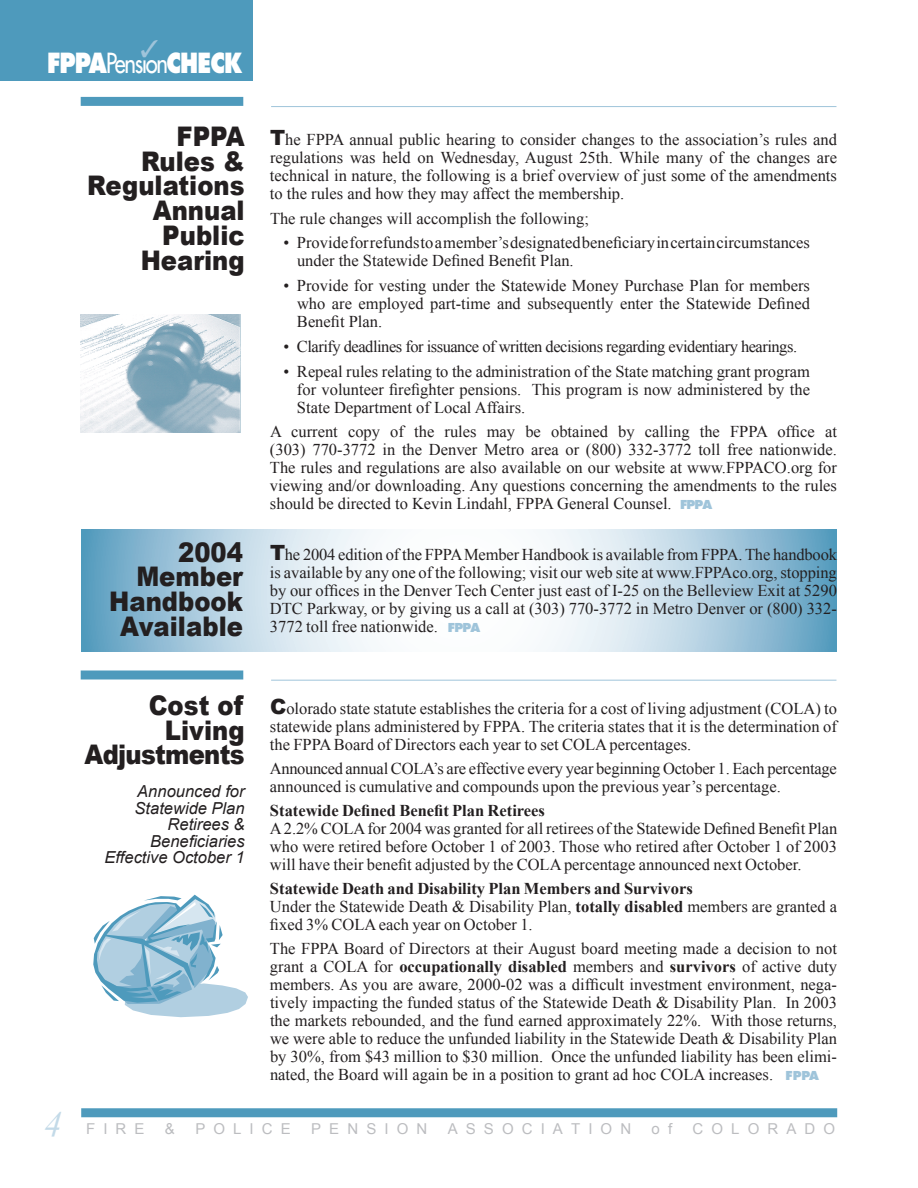
<style>
.page{position:relative;width:918px;height:1188px;background:#fff}
.page>*{position:absolute;margin:0;border:0;box-sizing:border-box;transform-origin:0 0}
.t1{font:italic 36px "Times New Roman";color:#c3dae8}
.t2{font:900 27px/24.8px "Arial";color:#231f20;text-align:right;scale:.9 1}
.t3{font:900 27px/24.8px "Arial";letter-spacing:-.03em;color:#231f20;text-align:right;scale:.9 1}
.t4{font:800 27px "Futura";letter-spacing:-.04em;color:#fff;scale:.82 1}
.t5{font:16.5px/18px "Times New Roman";color:#231f20;text-align:justify}
.t6{font:16.5px "Times New Roman";letter-spacing:-.03em;color:#231f20}
.t7{font:italic 16.5px/16.5px "Arial";color:#231f20;text-align:right}
.t8{font:700 16.5px "Times New Roman";color:#231f20}
.t9{font:15px "Arial";letter-spacing:.54em;color:#bcbdc0}
.s1{font-weight:400}
.s2{font-family:"Arial";font-weight:900;font-size:21px}
.s3{font-family:"Futura";font-weight:800;font-size:12px;color:#9fc4da}
.s4{font-weight:700}
</style>
<div class="page">
<img style="left:81px;top:314px;width:159px;height:118px">
<svg style="left:81px;top:529px;width:756px;height:123px"></svg>
<div style="left:0;top:0;width:253px;height:81px;background:#4e9abc"></div>
<div style="left:81px;top:1108px;width:756px;height:9px;background:#4e9abc"></div>
<hr style="left:271px;top:106px;width:565px;height:1px;background:#9fc4da">
<div style="left:81px;top:97px;width:162px;height:9px;background:#4e9abc"></div>
<hr style="left:271px;top:680px;width:565px;height:1px;background:#9fc4da">
<div style="left:81px;top:670px;width:162px;height:9px;background:#4e9abc"></div>
<svg style="left:93px;top:895px;width:155px;height:122px"></svg>
<h2 class="t4" style="left:47px;top:46px;width:239px">FPPA<span class="s1">Pension</span>CHECK</h2>
<h2 class="t2" style="left:87px;top:123px;width:177px">FPPA<br>Rules &amp;<br>Regulations<br>Annual<br>Public<br>Hearing</h2>
<p class="t5" style="left:270px;top:130px;width:569px"><span class="s2">T</span>he FPPA annual public hearing to consider changes to the association’s rules and regulations was held on Wednesday, August 25th. While many of the changes are technical in nature, the following is a brief overview of just some of the amendments to the rules and how they may affect the membership.</p>
<p class="t5" style="left:270px;top:209px;width:320px">The rule changes will accomplish the following;</p>
<p class="t5" style="left:297px;top:234px;width:514px;text-indent:-14px">• Provide for refunds to a member’s designated beneficiary in certain circumstances under the Statewide Defined Benefit Plan.</p>
<p class="t5" style="left:297px;top:276px;width:514px;text-indent:-13px">• Provide for vesting under the Statewide Money Purchase Plan for members who are employed part-time and subsequently enter the Statewide Defined Benefit Plan.</p>
<p class="t6" style="left:283px;top:335px;width:515px">• Clarify deadlines for issuance of written decisions regarding evidentiary hearings.</p>
<p class="t5" style="left:297px;top:362px;width:515px;text-indent:-13px">• Repeal rules relating to the administration of the State matching grant program for volunteer firefighter pensions. This program is now administered by the State Department of Local Affairs.</p>
<p class="t5" style="left:270px;top:423px;width:569px">A current copy of the rules may be obtained by calling the FPPA office at (303) 770-3772 in the Denver Metro area or (800) 332-3772 toll free nationwide.<br>The rules and regulations are also available on our website at www.FPPACO.org for viewing and/or downloading. Any questions concerning the amendments to the rules should be directed to Kevin Lindahl, FPPA General Counsel. <span class="s3">FPPA</span></p>
<h2 class="t2" style="left:109px;top:539px;width:150px">2004<br>Member<br>Handbook<br>Available</h2>
<p class="t5" style="left:270px;top:545px;width:569px"><span class="s2">T</span>he 2004 edition of the FPPA Member Handbook is available from FPPA. The handbook is available by any one of the following; visit our web site at www.FPPAco.org, stopping by our offices in the Denver Tech Center just east of I-25 on the Belleview Exit at 5290<br>DTC Parkway, or by giving us a call at (303) 770-3772 in Metro Denver or (800) 332- 3772 toll free nationwide. <span class="s3">FPPA</span></p>
<h1 class="t1" style="left:44px;top:1099px;width:19px">4</h1>
<h2 class="t3" style="left:85px;top:692px;width:179px">Cost of<br>Living<br>Adjustments</h2>
<p class="t7" style="left:104px;top:784px;width:142px">Announced for<br>Statewide Plan<br>Retirees &amp;<br>Beneficiaries<br>Effective October 1</p>
<p class="t5" style="left:270px;top:699px;width:569px"><span class="s2">C</span>olorado state statute establishes the criteria for a cost of living adjustment (COLA) to statewide plans administered by FPPA. The criteria states that it is the determination of the FPPA Board of Directors each year to set COLA percentages.</p>
<p class="t5" style="left:270px;top:759px;width:568px">Announced annual COLA’s are effective every year beginning October 1. Each percentage announced is cumulative and compounds upon the previous year’s percentage.</p>
<p class="t8" style="left:270px;top:799px;width:277px">Statewide Defined Benefit Plan Retirees</p>
<p class="t5" style="left:270px;top:819px;width:569px">A 2.2% COLA for 2004 was granted for all retirees of the Statewide Defined Benefit Plan who were retired before October 1 of 2003. Those who retired after October 1 of 2003 will have their benefit adjusted by the COLA percentage announced next October.</p>
<p class="t5" style="left:270px;top:879px;width:569px;text-align:left"><span class="s4">Statewide Death and Disability Plan Members and Survivors<br></span>Under the Statewide Death &amp; Disability Plan, <span class="s4">totally disabled</span> members are granted a fixed 3% COLA each year on October 1.</p>
<p class="t5" style="left:270px;top:939px;width:569px">The FPPA Board of Directors at their August board meeting made a decision to not grant a COLA for <span class="s4">occupationally disabled</span> members and <span class="s4">survivors</span> of active duty members. As you are aware, 2000-02 was a difficult investment environment, nega&shy;tively impacting the funded status of the Statewide Death &amp; Disability Plan. In 2003 the markets rebounded, and the fund earned approximately 22%. With those returns, we were able to reduce the unfunded liability in the Statewide Death &amp; Disability Plan by 30%, from $43 million to $30 million. Once the unfunded liability has been elimi&shy;nated, the Board will again be in a position to grant ad hoc COLA increases. <span class="s3">FPPA</span></p>
<p class="t9" style="left:86px;top:1119px;width:60px">FIRE</p>
<p class="t9" style="left:165px;top:1119px;width:12px">&amp;</p>
<p class="t9" style="left:195px;top:1119px;width:97px">POLICE</p>
<p class="t9" style="left:311px;top:1119px;width:118px">PENSION</p>
<p class="t9" style="left:448px;top:1119px;width:185px">ASSOCIATION</p>
<p class="t9" style="left:652px;top:1119px;width:22px">o f</p>
<p class="t9" style="left:693px;top:1119px;width:144px">COLORADO</p>
</div>
